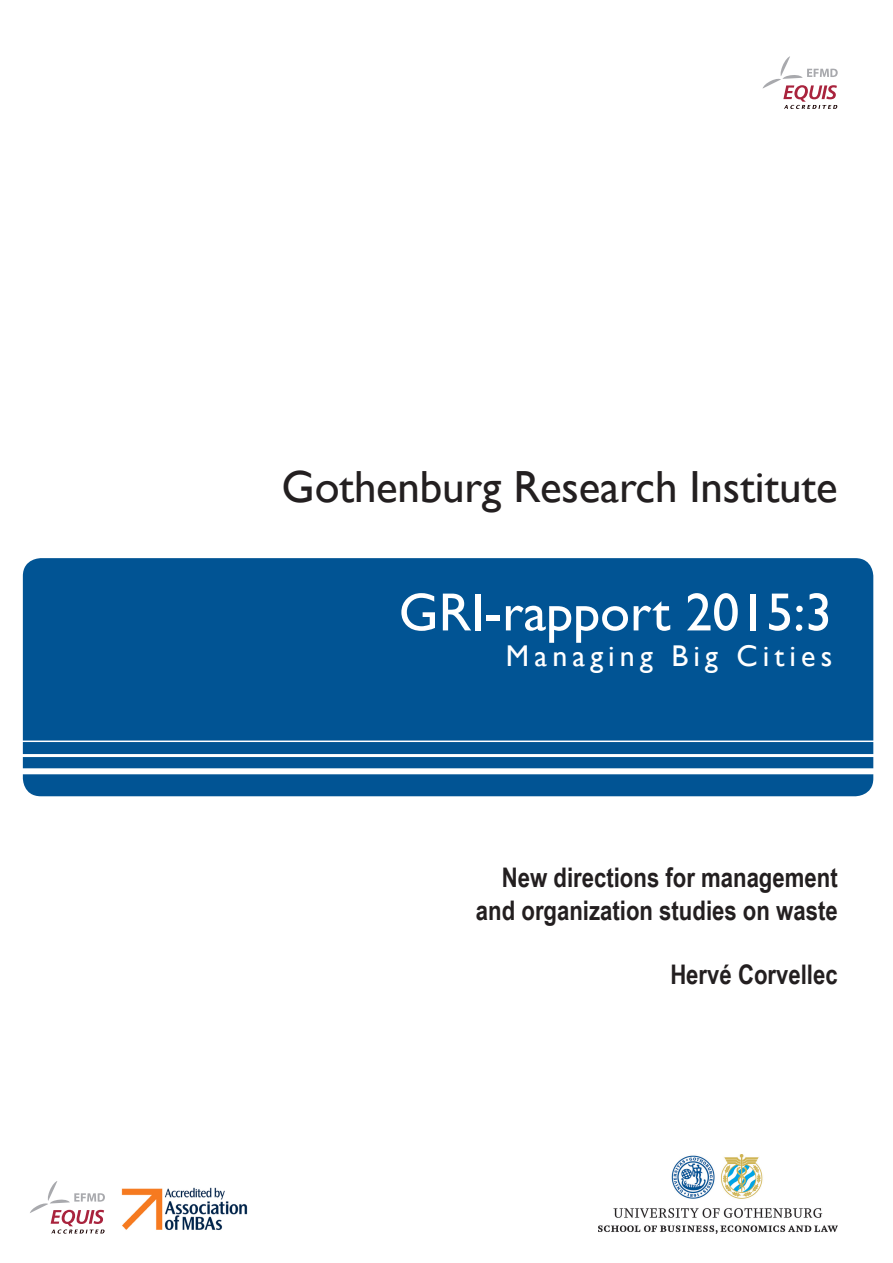
<style>
.page{position:relative;width:893px;height:1263px;background:#fff}
.page>*{position:absolute;margin:0;border:0;box-sizing:border-box;transform-origin:0 0}
.t1{font:54px "Gill Sans";color:#fff}
.t2{font:45px "Gill Sans";letter-spacing:-.005em;color:#231f20}
.t3{font:30px "Gill Sans";letter-spacing:.17em;color:#fff}
.t4{font:700 27px/32.4px "Arial Narrow";color:#231f20;text-align:right}
</style>
<div class="page">
<div style="left:23px;top:558px;width:850px;height:238px;background:#015494;border-radius:18px"></div>
<div style="left:18px;top:768px;width:856px;height:6px;background:#fff"></div>
<hr style="left:22px;top:754px;width:852px;height:3px;background:#fff">
<hr style="left:22px;top:740px;width:853px;height:2px;background:#fff">
<svg style="left:762px;top:56px;width:76px;height:53px"></svg>
<svg style="left:30px;top:1181px;width:75px;height:52px"></svg>
<img style="left:121px;top:1187px;width:127px;height:43px">
<img style="left:599px;top:1154px;width:239px;height:79px">
<h2 class="t2" style="left:282px;top:460px;width:558px">Gothenburg Research Institute</h2>
<h1 class="t1" style="left:399px;top:581px;width:435px">GRI-rapport 2015:3</h1>
<p class="t3" style="left:506px;top:639px;width:328px">Managing Big Cities</p>
<p class="t4" style="left:476px;top:860px;width:363px">New directions for management and organization studies on waste</p>
<p class="t4" style="left:670px;top:957px;width:169px">Hervé Corvellec</p>
</div>
